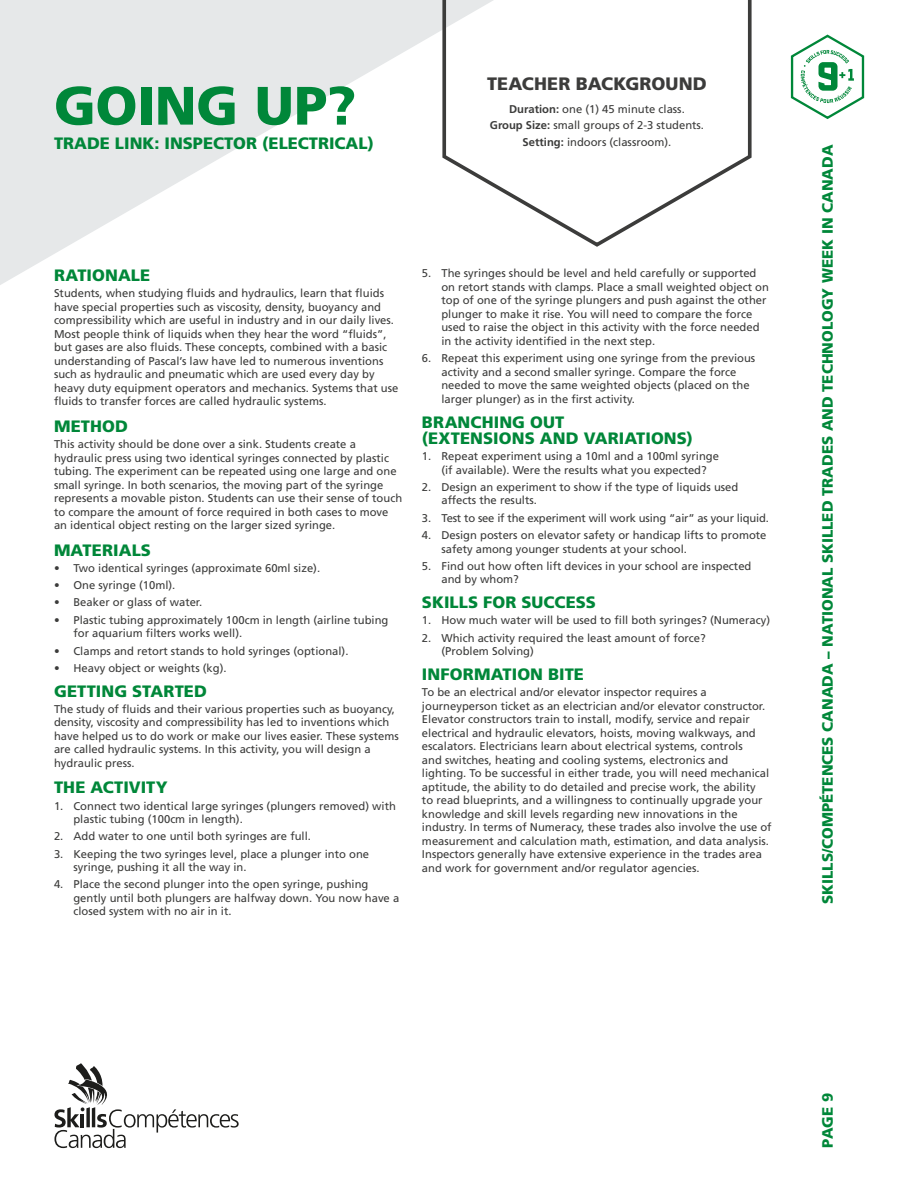
<style>
.page{position:relative;width:918px;height:1188px;background:#fff}
.page>*{position:absolute;margin:0;border:0;box-sizing:border-box;transform-origin:0 0}
.t1{font:900 54px "Frutiger LT Std";letter-spacing:-.01em;color:#008739}
.t2{font:900 18px "Frutiger LT Std";letter-spacing:.005em;color:#3c3c3b}
.t3{font:900 16.5px/16.5px "Frutiger LT Std";letter-spacing:.005em;color:#008739}
.t4{font:900 15px "Frutiger LT Std";color:#008739}
.t5{font:11.25px/13.5px "Frutiger LT Std";color:#3c3c3b}
.s1{font-weight:700}
</style>
<div class="page">
<svg style="left:0;top:0;width:441px;height:285px;fill:#e6e8e9"></svg>
<svg style="left:441px;top:0;width:311px;height:247px"></svg>
<svg style="left:790px;top:34px;width:75px;height:85px"></svg>
<svg style="left:54px;top:1063px;width:185px;height:85px"></svg>
<h2 class="t2" style="left:487px;top:73px;width:221px">TEACHER BACKGROUND</h2>
<p class="t5" style="left:490px;top:101px;width:216px;line-height:16.2px;text-align:center"><span class="s1">Duration:</span> one (1) 45 minute class.<br><span class="s1">Group Size:</span> small groups of 2-3 students.</p>
<h1 class="t1" style="left:54px;top:73px;width:304px">GOING UP?</h1>
<h3 class="t3" style="left:54px;top:135px;width:322px">TRADE LINK: INSPECTOR (ELECTRICAL)</h3>
<p class="t5" style="left:523px;top:135px;width:150px"><span class="s1">Setting:</span> indoors (classroom).</p>
<h3 class="t3" style="left:54px;top:267px;width:98px">RATIONALE</h3>
<p class="t5" style="left:54px;top:287px;width:346px">Students, when studying fluids and hydraulics, learn that fluids have special properties such as viscosity, density, buoyancy and compressibility which are useful in industry and in our daily lives.<br>Most people think of liquids when they hear the word “fluids”, but gases are also fluids. These concepts, combined with a basic understanding of Pascal’s law have led to numerous inventions such as hydraulic and pneumatic which are used every day by heavy duty equipment operators and mechanics. Systems that use fluids to transfer forces are called hydraulic systems.</p>
<h3 class="t3" style="left:54px;top:418px;width:76px">METHOD</h3>
<p class="t5" style="left:54px;top:438px;width:350px">This activity should be done over a sink. Students create a hydraulic press using two identical syringes connected by plastic tubing. The experiment can be repeated using one large and one small syringe. In both scenarios, the moving part of the syringe represents a movable piston. Students can use their sense of touch to compare the amount of force required in both cases to move an identical object resting on the larger sized syringe.</p>
<h3 class="t3" style="left:54px;top:542px;width:99px">MATERIALS</h3>
<p class="t5" style="left:54px;top:561px;width:268px">• Two identical syringes (approximate 60ml size).</p>
<p class="t5" style="left:54px;top:579px;width:123px">• One syringe (10ml).</p>
<p class="t5" style="left:54px;top:596px;width:150px">• Beaker or glass of water.</p>
<p class="t5" style="left:73px;top:613px;width:317px;text-indent:-19px">• Plastic tubing approximately 100cm in length (airline tubing for aquarium filters works well).</p>
<p class="t5" style="left:54px;top:644px;width:296px">• Clamps and retort stands to hold syringes (optional).</p>
<p class="t5" style="left:54px;top:661px;width:174px">• Heavy object or weights (kg).</p>
<h3 class="t3" style="left:54px;top:683px;width:155px">GETTING STARTED</h3>
<p class="t5" style="left:54px;top:702px;width:346px">The study of fluids and their various properties such as buoyancy, density, viscosity and compressibility has led to inventions which have helped us to do work or make our lives easier. These systems are called hydraulic systems. In this activity, you will design a hydraulic press.</p>
<h3 class="t3" style="left:54px;top:779px;width:115px">THE ACTIVITY</h3>
<p class="t5" style="left:73px;top:799px;width:324px;text-indent:-19px">1. Connect two identical large syringes (plungers removed) with plastic tubing (100cm in length).</p>
<p class="t5" style="left:54px;top:830px;width:258px">2. Add water to one until both syringes are full.</p>
<p class="t5" style="left:73px;top:847px;width:297px;text-indent:-19px">3. Keeping the two syringes level, place a plunger into one syringe, pushing it all the way in.</p>
<p class="t5" style="left:73px;top:878px;width:327px;text-indent:-19px">4. Place the second plunger into the open syringe, pushing gently until both plungers are halfway down. You now have a closed system with no air in it.</p>
<p class="t5" style="left:441px;top:267px;width:329px;text-indent:-19px">5. The syringes should be level and held carefully or supported on retort stands with clamps. Place a small weighted object on top of one of the syringe plungers and push against the other plunger to make it rise. You will need to compare the force used to raise the object in this activity with the force needed in the activity identified in the next step.</p>
<p class="t5" style="left:441px;top:352px;width:315px;text-indent:-19px">6. Repeat this experiment using one syringe from the previous activity and a second smaller syringe. Compare the force needed to move the same weighted objects (placed on the larger plunger) as in the first activity.</p>
<h3 class="t3" style="left:422px;top:413px;width:273px">BRANCHING OUT<br>(EXTENSIONS AND VARIATIONS)</h3>
<p class="t5" style="left:441px;top:450px;width:279px;text-indent:-19px">1. Repeat experiment using a 10ml and a 100ml syringe (if available). Were the results what you expected?</p>
<p class="t5" style="left:441px;top:480px;width:298px;text-indent:-19px">2. Design an experiment to show if the type of liquids used affects the results.</p>
<p class="t5" style="left:422px;top:511px;width:348px">3. Test to see if the experiment will work using “air” as your liquid.</p>
<p class="t5" style="left:441px;top:528px;width:327px;text-indent:-19px">4. Design posters on elevator safety or handicap lifts to promote safety among younger students at your school.</p>
<p class="t5" style="left:441px;top:559px;width:312px;text-indent:-19px">5. Find out how often lift devices in your school are inspected and by whom?</p>
<h3 class="t3" style="left:422px;top:594px;width:176px">SKILLS FOR SUCCESS</h3>
<p class="t5" style="left:422px;top:614px;width:350px">1. How much water will be used to fill both syringes? (Numeracy)</p>
<p class="t5" style="left:441px;top:631px;width:266px;text-indent:-19px">2. Which activity required the least amount of force? (Problem Solving)</p>
<h3 class="t3" style="left:422px;top:666px;width:164px">INFORMATION BITE</h3>
<p class="t5" style="left:422px;top:686px;width:351px">To be an electrical and/or elevator inspector requires a journeyperson ticket as an electrician and/or elevator constructor.<br>Elevator constructors train to install, modify, service and repair electrical and hydraulic elevators, hoists, moving walkways, and escalators. Electricians learn about electrical systems, controls<br>and switches, heating and cooling systems, electronics and lighting. To be successful in either trade, you will need mechanical aptitude, the ability to do detailed and precise work, the ability<br>to read blueprints, and a willingness to continually upgrade your knowledge and skill levels regarding new innovations in the industry. In terms of Numeracy, these trades also involve the use of measurement and calculation math, estimation, and data analysis.<br>Inspectors generally have extensive experience in the trades area and work for government and/or regulator agencies.</p>
<h3 class="t4" style="left:819px;top:904px;width:761px;rotate:-90deg">SKILLS/COMPÉTENCES CANADA – NATIONAL SKILLED TRADES AND TECHNOLOGY WEEK IN CANADA</h3>
<h3 class="t4" style="left:819px;top:1148px;width:56px;rotate:-90deg">PAGE 9</h3>
</div>
